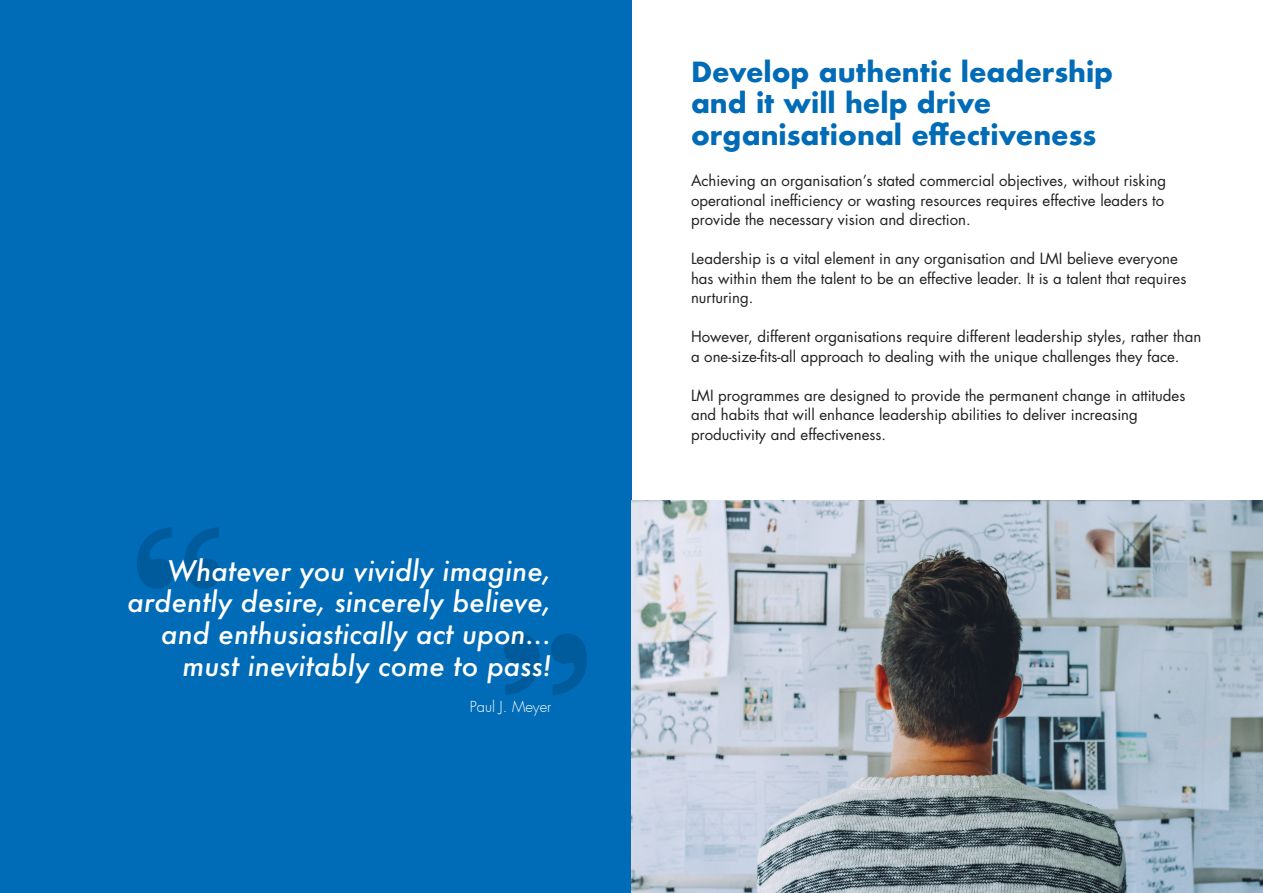
<style>
.page{position:relative;width:1263px;height:893px;background:#fff}
.page>*{position:absolute;margin:0;border:0;box-sizing:border-box;transform-origin:0 0}
.t1{font:italic 500 27.6px/31.8px "Futura";color:#fff;text-align:right}
.t2{font:700 27px/31.5px "Futura";color:#006bb6}
.t3{font:15px/19.5px "Futura";color:#231f20}
.t4{font:300 14.85px "Futura";color:#fff}
</style>
<div class="page">
<div style="left:0;top:0;width:631px;height:893px;background:#006bb6"></div>
<svg style="left:504px;top:634px;width:83px;height:61px"></svg>
<svg style="left:137px;top:527px;width:83px;height:62px"></svg>
<img style="left:631px;top:500px;width:632px;height:393px">
<p class="t1" style="left:128px;top:554px;width:425px">Whatever you vividly imagine, ardently desire, sincerely believe, and enthusiastically act upon... must inevitably come to pass!</p>
<p class="t4" style="left:470px;top:697px;width:83px">Paul J. Meyer</p>
<p class="t2" style="left:691px;top:56px;width:424px">Develop authentic leadership and it will help drive organisational effectiveness</p>
<p class="t3" style="left:691px;top:171px;width:477px">Achieving an organisation’s stated commercial objectives, without risking operational inefficiency or wasting resources requires effective leaders to provide the necessary vision and direction.</p>
<p class="t3" style="left:691px;top:249px;width:497px">Leadership is a vital element in any organisation and LMI believe everyone has within them the talent to be an effective leader. It is a talent that requires nurturing.</p>
<p class="t3" style="left:691px;top:327px;width:512px">However, different organisations require different leadership styles, rather than a one-size-fits-all approach to dealing with the unique challenges they face.</p>
<p class="t3" style="left:691px;top:385px;width:496px">LMI programmes are designed to provide the permanent change in attitudes and habits that will enhance leadership abilities to deliver increasing productivity and effectiveness.</p>
</div>
